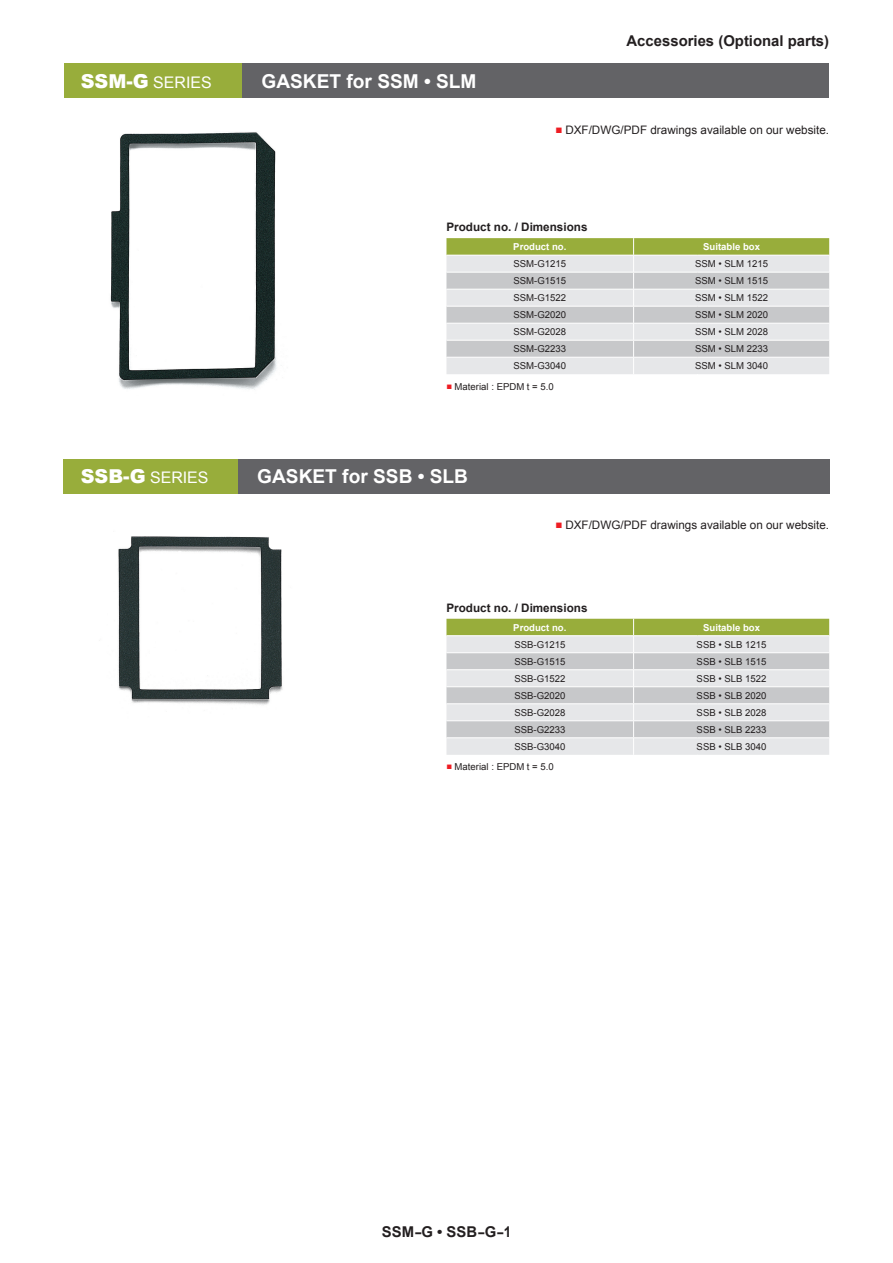
<style>
.page{position:relative;width:893px;height:1263px;background:#fff}
.page>*{position:absolute;margin:0;border:0;box-sizing:border-box;transform-origin:0 0}
.t1{font:700 19.2px "Arial";color:#fff}
.t2{font:15.9px "Arial";color:#fff}
.t3{font:700 14.85px "Arial";color:#231f20}
.t4{font:11.7px "Arial";color:#231f20}
.t5{font:700 11.7px "Arial";color:#231f20}
.t6{font:9.6px "Arial";color:#231f20}
.t7{font:700 9.6px "Arial";color:#fff}
.s1{font-weight:900;font-size:19.2px}
.s2{color:#ee1d23}
</style>
<div class="page">
<img style="left:110px;top:132px;width:167px;height:258px">
<img style="left:118px;top:536px;width:165px;height:169px">
<svg style="left:446px;top:238px;width:384px;height:136px;background:#d3d6ca"></svg>
<svg style="left:446px;top:619px;width:384px;height:136px;background:#d3d6ca"></svg>
<div style="left:64px;top:64px;width:178px;height:34px;background:#98ad3b"></div>
<div style="left:242px;top:64px;width:587px;height:34px;background:#636366"></div>
<div style="left:64px;top:459px;width:174px;height:34px;background:#98ad3b"></div>
<div style="left:238px;top:459px;width:591px;height:34px;background:#636366"></div>
<h2 class="t2" style="left:81px;top:72px;width:132px"><span class="s1">SSM-G</span> SERIES</h2>
<h1 class="t1" style="left:261px;top:68px;width:217px">GASKET for SSM • SLM</h1>
<h3 class="t3" style="left:627px;top:31px;width:204px">Accessories (Optional parts)</h3>
<p class="t4" style="left:555px;top:122px;width:275px"><span class="s2">■</span> DXF/DWG/PDF drawings available on our website.</p>
<p class="t5" style="left:446px;top:219px;width:142px">Product no. / Dimensions</p>
<p class="t7" style="left:513px;top:240px;width:55px">Product no.</p>
<p class="t7" style="left:703px;top:240px;width:58px">Suitable box</p>
<p class="t6" style="left:514px;top:257px;width:54px">SSM-G1215</p>
<p class="t6" style="left:695px;top:257px;width:75px">SSM • SLM 1215</p>
<p class="t6" style="left:514px;top:274px;width:54px">SSM-G1515</p>
<p class="t6" style="left:695px;top:274px;width:75px">SSM • SLM 1515</p>
<p class="t6" style="left:514px;top:291px;width:54px">SSM-G1522</p>
<p class="t6" style="left:695px;top:291px;width:75px">SSM • SLM 1522</p>
<p class="t6" style="left:514px;top:308px;width:54px">SSM-G2020</p>
<p class="t6" style="left:695px;top:308px;width:75px">SSM • SLM 2020</p>
<p class="t6" style="left:514px;top:325px;width:54px">SSM-G2028</p>
<p class="t6" style="left:695px;top:325px;width:75px">SSM • SLM 2028</p>
<p class="t6" style="left:514px;top:342px;width:54px">SSM-G2233</p>
<p class="t6" style="left:695px;top:342px;width:75px">SSM • SLM 2233</p>
<p class="t6" style="left:514px;top:360px;width:54px">SSM-G3040</p>
<p class="t6" style="left:695px;top:360px;width:75px">SSM • SLM 3040</p>
<p class="t6" style="left:446px;top:380px;width:109px"><span class="s2">■</span> Material : EPDM t = 5.0</p>
<h2 class="t2" style="left:81px;top:467px;width:129px"><span class="s1">SSB-G</span> SERIES</h2>
<h1 class="t1" style="left:257px;top:464px;width:212px">GASKET for SSB • SLB</h1>
<p class="t4" style="left:555px;top:518px;width:275px"><span class="s2">■</span> DXF/DWG/PDF drawings available on our website.</p>
<p class="t5" style="left:446px;top:600px;width:142px">Product no. / Dimensions</p>
<p class="t7" style="left:513px;top:621px;width:55px">Product no.</p>
<p class="t7" style="left:703px;top:621px;width:58px">Suitable box</p>
<p class="t6" style="left:514px;top:638px;width:53px">SSB-G1215</p>
<p class="t6" style="left:697px;top:638px;width:71px">SSB • SLB 1215</p>
<p class="t6" style="left:514px;top:655px;width:53px">SSB-G1515</p>
<p class="t6" style="left:697px;top:655px;width:71px">SSB • SLB 1515</p>
<p class="t6" style="left:514px;top:672px;width:53px">SSB-G1522</p>
<p class="t6" style="left:697px;top:672px;width:71px">SSB • SLB 1522</p>
<p class="t6" style="left:514px;top:689px;width:53px">SSB-G2020</p>
<p class="t6" style="left:697px;top:689px;width:71px">SSB • SLB 2020</p>
<p class="t6" style="left:514px;top:706px;width:53px">SSB-G2028</p>
<p class="t6" style="left:697px;top:706px;width:71px">SSB • SLB 2028</p>
<p class="t6" style="left:514px;top:723px;width:53px">SSB-G2233</p>
<p class="t6" style="left:697px;top:723px;width:71px">SSB • SLB 2233</p>
<p class="t6" style="left:514px;top:740px;width:53px">SSB-G3040</p>
<p class="t6" style="left:697px;top:740px;width:71px">SSB • SLB 3040</p>
<p class="t6" style="left:446px;top:761px;width:109px"><span class="s2">■</span> Material : EPDM t = 5.0</p>
<h3 class="t3" style="left:382px;top:1222px;width:131px">SSM-G • SSB-G-1</h3>
</div>
